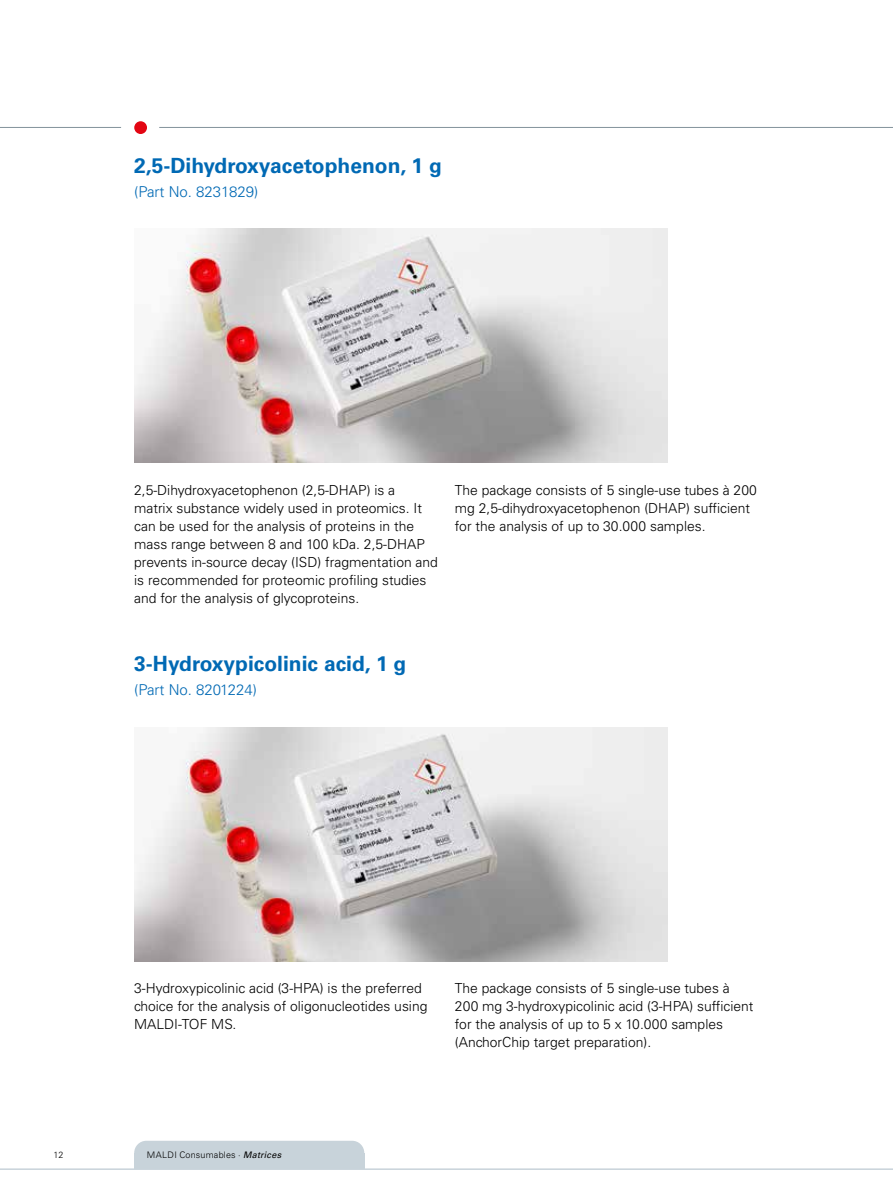
<style>
.page{position:relative;width:893px;height:1187px;background:#fff}
.page>*{position:absolute;margin:0;border:0;box-sizing:border-box;transform-origin:0 0}
.t1{font:700 21px "Univers LT Std";color:#0069b4}
.t2{font:300 15px "Univers LT Std";color:#0069b4}
.t3{font:300 13.8px/18px "Univers LT Std";color:#000}
.t4{font:300 9px "Univers LT Std";letter-spacing:.02em;color:#000}
.s1{font-weight:400;font-style:italic}
</style>
<div class="page">
<div style="left:134px;top:1153px;width:230px;height:15px;background:#c8d3da"></div>
<div style="left:134px;top:1140px;width:230px;height:24px;background:#c8d3da;border-radius:12px"></div>
<hr style="left:0;top:1168px;width:893px;height:1px;background:#c8d3da">
<hr style="left:0;top:127px;width:121px;height:1px;background:#83929b">
<div style="left:134px;top:121px;width:13px;height:13px;background:#e30613;border-radius:50%"></div>
<hr style="left:159px;top:127px;width:734px;height:1px;background:#83929b">
<img style="left:134px;top:228px;width:533px;height:234px">
<img style="left:134px;top:727px;width:533px;height:234px">
<h1 class="t1" style="left:134px;top:153px;width:309px">2,5-Dihydroxyacetophenon, 1 g</h1>
<p class="t2" style="left:134px;top:182px;width:126px">(Part No. 8231829)</p>
<p class="t3" style="left:134px;top:481px;width:305px">2,5-Dihydroxyacetophenon (2,5-DHAP) is a<br>matrix substance widely used in proteomics. It can be used for the analysis of proteins in the mass range between 8 and 100 kDa. 2,5-DHAP prevents in-source decay (ISD) fragmentation and is recommended for proteomic profiling studies and for the analysis of glycoproteins.</p>
<p class="t3" style="left:455px;top:481px;width:304px">The package consists of 5 single-use tubes à 200 mg 2,5-dihydroxyacetophenon (DHAP) sufficient for the analysis of up to 30.000 samples.</p>
<h1 class="t1" style="left:134px;top:651px;width:274px">3-Hydroxypicolinic acid, 1 g</h1>
<p class="t2" style="left:134px;top:681px;width:124px">(Part No. 8201224)</p>
<p class="t3" style="left:134px;top:979px;width:295px">3-Hydroxypicolinic acid (3-HPA) is the preferred choice for the analysis of oligonucleotides using<br>MALDI-TOF MS.</p>
<p class="t3" style="left:455px;top:979px;width:300px">The package consists of 5 single-use tubes à 200 mg 3-hydroxypicolinic acid (3-HPA) sufficient for the analysis of up to 5 x 10.000 samples (AnchorChip target preparation).</p>
<p class="t4" style="left:54px;top:1149px;width:11px">12</p>
<p class="t4" style="left:147px;top:1149px;width:136px">MALDI Consumables · <span class="s1">Matrices</span></p>
</div>
